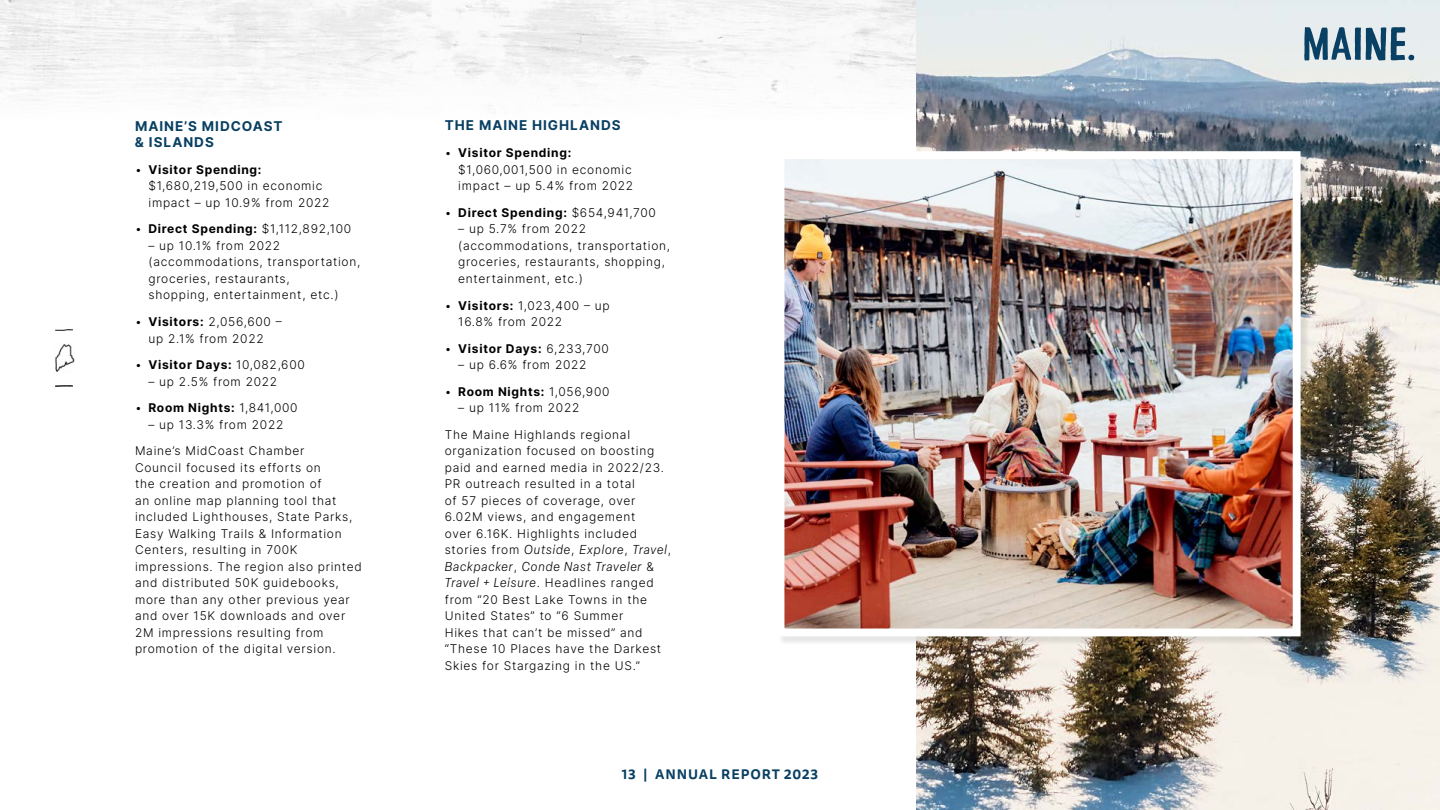
<style>
.page{position:relative;width:1440px;height:810px;background:#fff}
.page>*{position:absolute;margin:0;border:0;box-sizing:border-box;transform-origin:0 0}
.t1{font:700 13.5px/15.8px "Inter";letter-spacing:.07em;color:#083f62}
.t2{font:700 13.5px "Tisa Sans Pro";letter-spacing:.07em;color:#083f62}
.t3{font:italic 300 12.75px/16.5px "Elza";letter-spacing:.075em;color:#000}
.t4{font:300 12px/16.5px "Inter";letter-spacing:.06em;color:#000}
.t5{font:700 12px "Inter";letter-spacing:.06em;color:#000}
.s1{font-weight:700}
.s2{font-weight:300}
.s3{font-family:"Inter";font-style:normal;font-size:12px}
.s4{font-family:"Elza";font-style:italic;font-size:12.75px}
</style>
<div class="page">
<img style="left:916px;top:0;width:524px;height:810px">
<div style="left:778px;top:153px;width:532px;height:493px;background:#000;opacity:.1"></div>
<img style="left:786px;top:160px;width:506px;height:467px">
<div style="left:777px;top:151px;width:524px;height:485px;border:8px solid #fff"></div>
<img style="left:55px;top:344px;width:19px;height:28px">
<svg style="left:56px;top:329px;width:17px;height:2px"></svg>
<svg style="left:56px;top:386px;width:17px;height:1px"></svg>
<svg style="left:1304px;top:27px;width:110px;height:34px"></svg>
<p class="t1" style="left:135px;top:118px;width:149px">MAINE’S MIDCOAST &amp; ISLANDS</p>
<p class="t4" style="left:148px;top:161px;width:183px;text-indent:-14px">• <span class="s1">Visitor Spending: </span>$1,680,219,500 in economic impact – up 10.9% from 2022</p>
<p class="t4" style="left:135px;top:221px;width:218px">• <span class="s1">Direct Spending:</span> $1,112,892,100</p>
<p class="t4" style="left:148px;top:237px;width:213px">– up 10.1% from 2022 (accommodations, transportation, groceries, restaurants,<br>shopping, entertainment, etc.)</p>
<p class="t4" style="left:135px;top:313px;width:148px;text-align:center">• <span class="s1">Visitors:</span> 2,056,600 – up 2.1% from 2022</p>
<p class="t5" style="left:135px;top:356px;width:171px"><span class="s2">•</span> Visitor Days: <span class="s2">10,082,600</span></p>
<p class="t4" style="left:148px;top:373px;width:130px">– up 2.5% from 2022</p>
<p class="t5" style="left:135px;top:399px;width:164px"><span class="s2">•</span> Room Nights: <span class="s2">1,841,000</span></p>
<p class="t4" style="left:148px;top:416px;width:136px">– up 13.3% from 2022</p>
<p class="t4" style="left:135px;top:443px;width:228px">Maine’s MidCoast Chamber<br>Council focused its efforts on<br>the creation and promotion of<br>an online map planning tool that included Lighthouses, State Parks,<br>Easy Walking Trails &amp; Information<br>Centers, resulting in 700K impressions. The region also printed and distributed 50K guidebooks, more than any other previous year and over 15K downloads and over<br>2M impressions resulting from promotion of the digital version.</p>
<p class="t1" style="left:445px;top:117px;width:177px">THE MAINE HIGHLANDS</p>
<p class="t4" style="left:458px;top:144px;width:177px;text-indent:-14px">• <span class="s1">Visitor Spending: </span>$1,060,001,500 in economic impact – up 5.4% from 2022</p>
<p class="t5" style="left:445px;top:204px;width:213px"><span class="s2">•</span> Direct Spending: <span class="s2">$654,941,700</span></p>
<p class="t4" style="left:458px;top:221px;width:213px">– up 5.7% from 2022 (accommodations, transportation, groceries, restaurants, shopping, entertainment, etc.)</p>
<p class="t4" style="left:458px;top:297px;width:153px;text-indent:-14px">• <span class="s1">Visitors:</span> 1,023,400 – up<br>16.8% from 2022</p>
<p class="t5" style="left:445px;top:340px;width:166px"><span class="s2">•</span> Visitor Days: <span class="s2">6,233,700</span></p>
<p class="t4" style="left:458px;top:356px;width:130px">– up 6.6% from 2022</p>
<p class="t5" style="left:445px;top:383px;width:166px"><span class="s2">•</span> Room Nights: <span class="s2">1,056,900</span></p>
<p class="t4" style="left:458px;top:399px;width:123px">– up 11% from 2022</p>
<p class="t4" style="left:445px;top:426px;width:221px">The Maine Highlands regional organization focused on boosting paid and earned media in 2022/23.<br>PR outreach resulted in a total<br>of 57 pieces of coverage, over<br>6.02M views, and engagement over 6.16K. Highlights included</p>
<p class="t3" style="left:445px;top:542px;width:228px"><span class="s3">stories from</span> Outside<span class="s3">,</span> Explore<span class="s3">,</span> Travel<span class="s3">,<br></span>Backpacker<span class="s3">,</span> Conde Nast Traveler <span class="s3">&amp;</span></p>
<p class="t4" style="left:445px;top:575px;width:218px"><span class="s4">Travel + Leisure</span>. Headlines ranged from “20 Best Lake Towns in the<br>United States” to “6 Summer<br>Hikes that can’t be missed” and “These 10 Places have the Darkest<br>Skies for Stargazing in the US.”</p>
<p class="t2" style="left:622px;top:765px;width:198px">13 | ANNUAL REPORT 2023</p>
</div>
